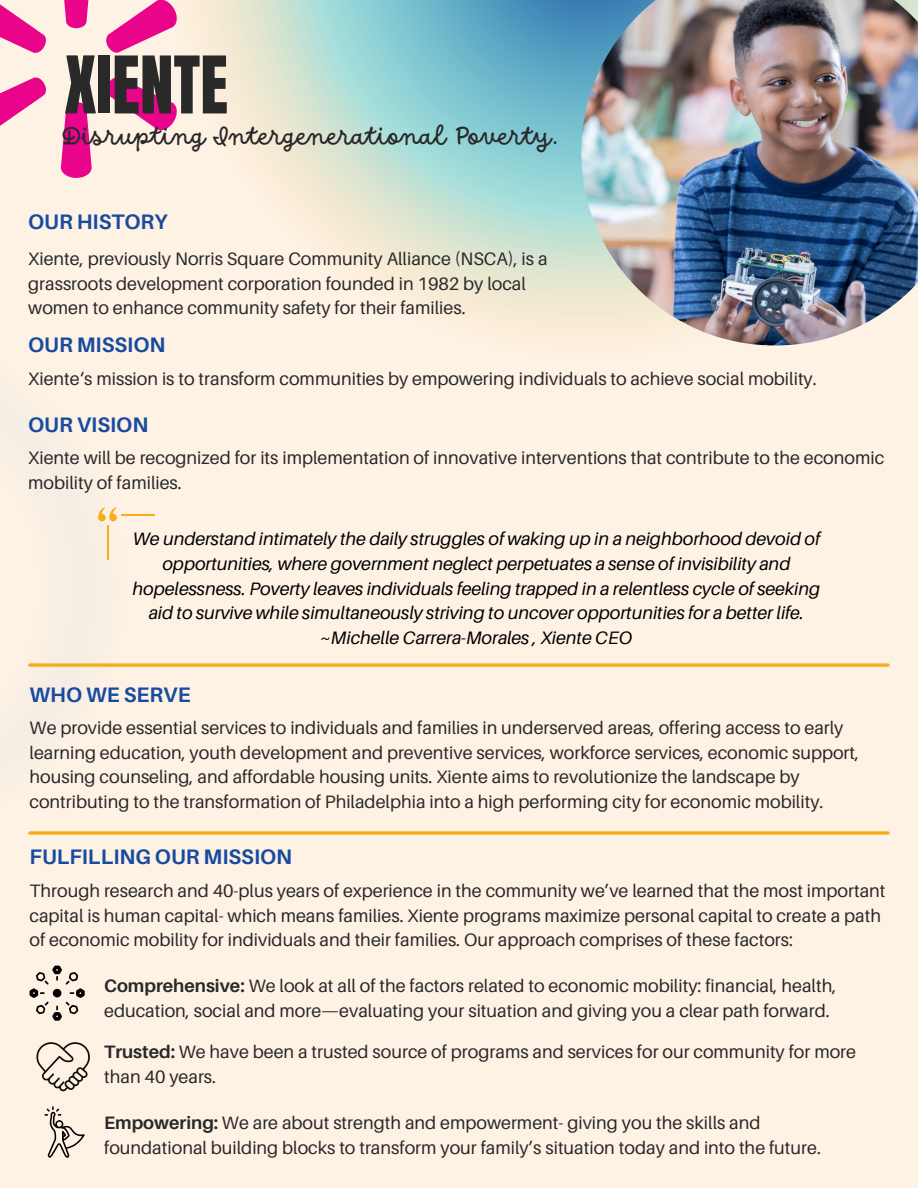
<style>
.page{position:relative;width:918px;height:1188px;background:#fef2e4}
.page>*{position:absolute;margin:0;border:0;box-sizing:border-box;transform-origin:0 0}
.t1{font:67.5px "Anton";color:#292929}
.t2{font:27px "DO Script Regular";color:#292929}
.t3{font:700 21px "Aileron";color:#184ba0}
.t4{font:18px/24.8px "Aileron";color:#292929}
.t5{font:italic 18px/24.8px "Aileron";color:#000;text-align:center}
.s1{font-weight:700}
</style>
<div class="page">
<svg style="left:192px;top:0;width:389px;height:337px"></svg>
<img style="left:581px;top:0;width:337px;height:346px">
<svg style="left:30px;top:663px;width:858px;height:4px;background:#f8b639"></svg>
<svg style="left:0;top:0;width:177px;height:178px"></svg>
<svg style="left:30px;top:831px;width:858px;height:4px;background:#f8b639"></svg>
<div style="left:98px;top:514px;width:8px;height:7px;background:#f8ac1a;border-radius:50%"></div>
<svg style="left:98px;top:507px;width:19px;height:13px"></svg>
<hr style="left:107px;top:525px;width:1px;height:35px;background:#f8ac1a">
<hr style="left:121px;top:514px;width:34px;height:1px;background:#f8ac1a">
<svg style="left:30px;top:966px;width:55px;height:55px"></svg>
<svg style="left:36px;top:1042px;width:54px;height:49px"></svg>
<svg style="left:44px;top:1106px;width:41px;height:52px"></svg>
<p class="t1" style="left:64px;top:37px;width:165px">XIENTE</p>
<p class="t2" style="left:64px;top:120px;width:495px">Disrupting Intergenerational Poverty.</p>
<h2 class="t3" style="left:28px;top:209px;width:141px">OUR HISTORY</h2>
<h3 class="t4" style="left:28px;top:246px;width:521px">Xiente, previously Norris Square Community Alliance (NSCA), is a grassroots development corporation founded in 1982 by local women to enhance community safety for their families.</h3>
<p class="t3" style="left:28px;top:332px;width:139px">OUR MISSION</p>
<h3 class="t4" style="left:28px;top:366px;width:790px">Xiente‘s mission is to transform communities by empowering individuals to achieve social mobility.</h3>
<p class="t3" style="left:28px;top:411px;width:122px">OUR VISION</p>
<p class="t4" style="left:28px;top:445px;width:858px">Xiente will be recognized for its implementation of innovative interventions that contribute to the economic mobility of families.</p>
<p class="t5" style="left:133px;top:526px;width:689px">We understand intimately the daily struggles of waking up in a neighborhood devoid of opportunities, where government neglect perpetuates a sense of invisibility and hopelessness. Poverty leaves individuals feeling trapped in a relentless cycle of seeking aid to survive while simultaneously striving to uncover opportunities for a better life.</p>
<p class="t5" style="left:320px;top:625px;width:313px">~Michelle Carrera-Morales , Xiente CEO</p>
<p class="t3" style="left:30px;top:682px;width:163px">WHO WE SERVE</p>
<h1 class="t4" style="left:30px;top:715px;width:831px">We provide essential services to individuals and families in underserved areas, offering access to early learning education, youth development and preventive services, workforce services, economic support, housing counseling, and affordable housing units. Xiente aims to revolutionize the landscape by contributing to the transformation of Philadelphia into a high performing city for economic mobility.</h1>
<h3 class="t3" style="left:30px;top:844px;width:264px">FULFILLING OUR MISSION</h3>
<p class="t4" style="left:30px;top:878px;width:858px">Through research and 40-plus years of experience in the community we’ve learned that the most important capital is human capital- which means families. Xiente programs maximize personal capital to create a path of economic mobility for individuals and their families. Our approach comprises of these factors:</p>
<p class="t4" style="left:104px;top:973px;width:734px"><span class="s1">Comprehensive:</span> We look at all of the factors related to economic mobility: financial, health, education, social and more—evaluating your situation and giving you a clear path forward.</p>
<h3 class="t4" style="left:104px;top:1039px;width:753px"><span class="s1">Trusted:</span> We have been a trusted source of programs and services for our community for more than 40 years.</h3>
<p class="t4" style="left:104px;top:1110px;width:718px"><span class="s1">Empowering:</span> We are about strength and empowerment- giving you the skills and foundational building blocks to transform your family’s situation today and into the future.</p>
</div>
